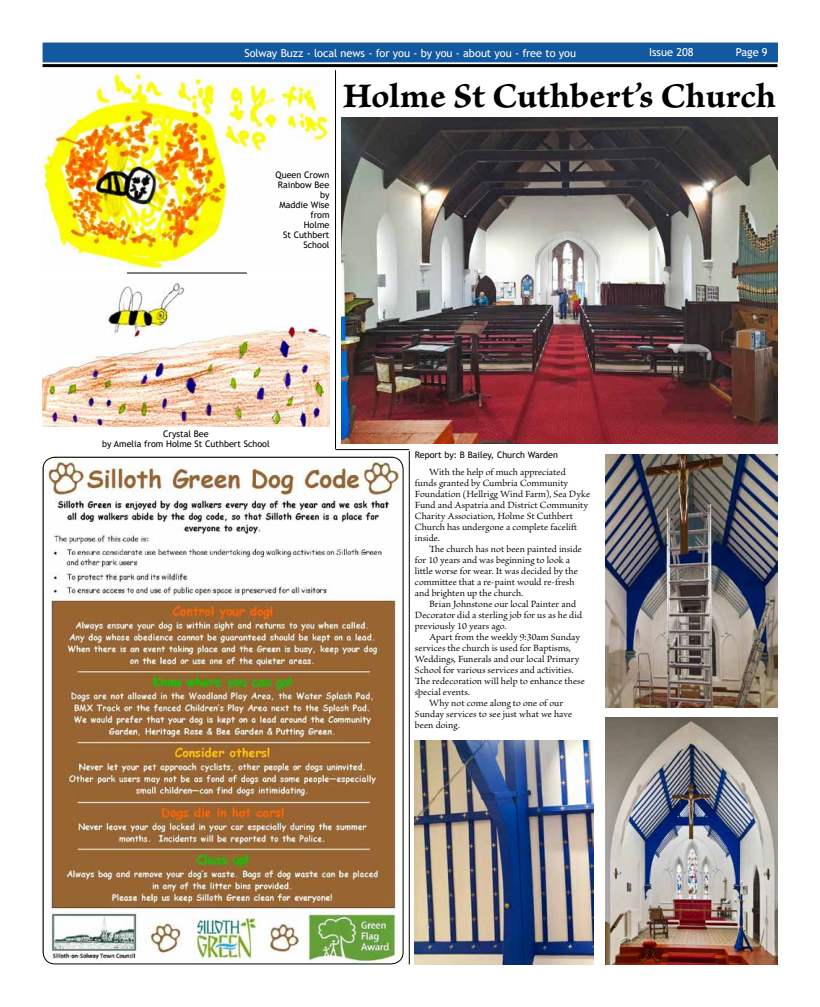
<style>
.page{position:relative;width:820px;height:1007px;background:#fff}
.page>*{position:absolute;margin:0;border:0;box-sizing:border-box;transform-origin:0 0}
.t1{font:36px "Brioso Pro Bold Capt";color:#000}
.t2{font:11px "Trebuchet MS";letter-spacing:-.005em;color:#fff}
.t3{font:10px "Brioso Pro";color:#000}
.t4{font:9px/10px "Trebuchet MS";color:#000;text-align:center}
</style>
<div class="page">
<hr style="left:43px;top:64px;width:734px;height:3px;background:#000">
<div style="left:43px;top:43px;width:734px;height:19px;background:#13599f"></div>
<img style="left:43px;top:458px;width:360px;height:505px">
<img style="left:341px;top:118px;width:436px;height:326px">
<img style="left:415px;top:740px;width:177px;height:224px">
<img style="left:605px;top:717px;width:172px;height:247px">
<img style="left:605px;top:454px;width:172px;height:253px">
<hr style="left:335px;top:70px;width:1px;height:379px;background:#000">
<hr style="left:409px;top:451px;width:1px;height:513px;background:#000">
<hr style="left:335px;top:449px;width:74px;height:1px;background:#000">
<img style="left:43px;top:281px;width:286px;height:145px">
<img style="left:43px;top:72px;width:286px;height:196px">
<hr style="left:127px;top:273px;width:120px;height:1px;background:#000">
<p class="t2" style="left:244px;top:46px;width:333px">Solway Buzz - local news - for you - by you - about you - free to you</p>
<p class="t2" style="left:648px;top:45px;width:46px">Issue 208</p>
<p class="t2" style="left:735px;top:45px;width:33px">Page 9</p>
<p class="t1" style="left:342px;top:73px;width:435px">Holme St Cuthbert’s Church</p>
<p class="t4" style="left:275px;top:170px;width:55px;text-align:right">Queen Crown<br>Rainbow Bee by<br>Maddie Wise from<br>Holme<br>St Cuthbert<br>School</p>
<p class="t4" style="left:102px;top:429px;width:169px">Crystal Bee<br>by Amelia from Holme St Cuthbert School</p>
<p class="t4" style="left:415px;top:450px;width:145px">Report by: B Bailey, Church Warden</p>
<p class="t3" style="left:429px;top:466px;width:138px">With the help of much appreciated</p>
<p class="t3" style="left:415px;top:477px;width:155px">funds granted by Cumbria Community</p>
<p class="t3" style="left:415px;top:488px;width:176px">Foundation (Hellrigg Wind Farm), Sea Dyke</p>
<p class="t3" style="left:415px;top:499px;width:175px">Fund and Aspatria and District Community</p>
<p class="t3" style="left:415px;top:510px;width:160px">Charity Association, Holme St Cuthbert</p>
<p class="t3" style="left:415px;top:521px;width:164px">Church has undergone a complete facelift</p>
<p class="t3" style="left:415px;top:532px;width:26px">inside.</p>
<p class="t3" style="left:429px;top:543px;width:154px">The church has not been painted inside</p>
<p class="t3" style="left:415px;top:554px;width:157px">for 10 years and was beginning to look a</p>
<p class="t3" style="left:415px;top:565px;width:164px">little worse for wear. It was decided by the</p>
<p class="t3" style="left:415px;top:576px;width:161px">committee that a re-paint would re-fresh</p>
<p class="t3" style="left:415px;top:587px;width:110px">and brighten up the church.</p>
<p class="t3" style="left:429px;top:598px;width:148px">Brian Johnstone our local Painter and</p>
<p class="t3" style="left:415px;top:609px;width:168px">Decorator did a sterling job for us as he did</p>
<p class="t3" style="left:415px;top:620px;width:93px">previously 10 years ago.</p>
<p class="t3" style="left:429px;top:631px;width:152px">Apart from the weekly 9:30am Sunday</p>
<p class="t3" style="left:415px;top:642px;width:157px">services the church is used for Baptisms,</p>
<p class="t3" style="left:415px;top:653px;width:166px">Weddings, Funerals and our local Primary</p>
<p class="t3" style="left:415px;top:664px;width:160px">School for various services and activities.</p>
<p class="t3" style="left:415px;top:675px;width:171px">The redecoration will help to enhance these</p>
<p class="t3" style="left:415px;top:686px;width:56px">special events.</p>
<p class="t3" style="left:429px;top:697px;width:135px">Why not come along to one of our</p>
<p class="t3" style="left:415px;top:708px;width:158px">Sunday services to see just what we have</p>
<p class="t3" style="left:415px;top:719px;width:47px">been doing.</p>
</div>
